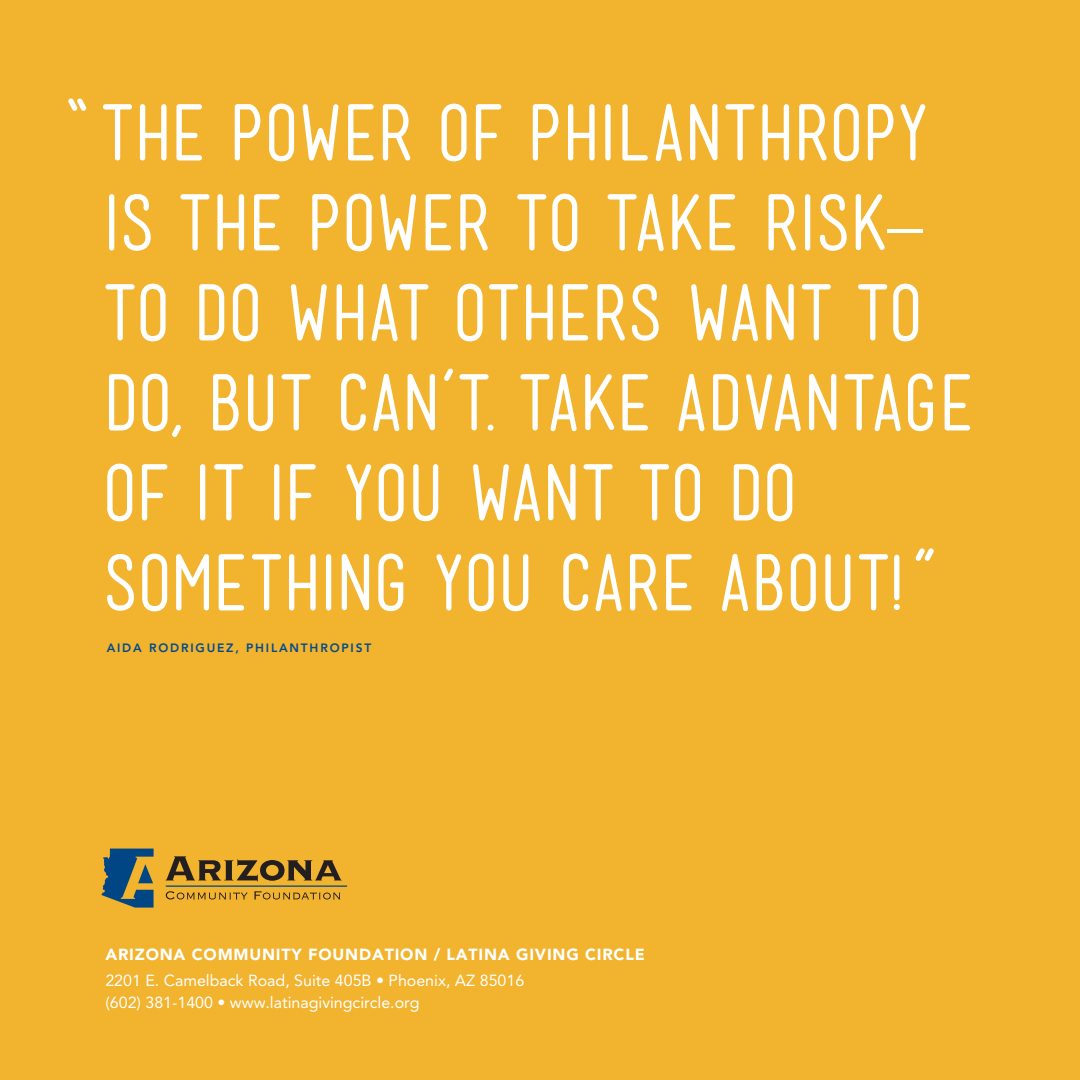
<style>
.page{position:relative;width:1080px;height:1080px;background:#f2b32e}
.page>*{position:absolute;margin:0;border:0;box-sizing:border-box;transform-origin:0 0}
.t1{font:75.8px/90px "Mensch";letter-spacing:-.015em;color:#fff}
.t2{font:16px/22px "Avenir";color:#fff}
.t3{font:900 16px "Avenir";letter-spacing:.05em;color:#fff}
.t4{font:800 12px "Avenir";letter-spacing:.15em;color:#004a8d}
.s1{font-family:"Tee Franklin"}
</style>
<div class="page">
<svg style="left:102px;top:849px;width:52px;height:59px"></svg>
<svg style="left:166px;top:856px;width:176px;height:26px"></svg>
<svg style="left:166px;top:891px;width:82px;height:8px"></svg>
<svg style="left:254px;top:891px;width:86px;height:8px"></svg>
<hr style="left:166px;top:885px;width:181px;height:2px;background:#004685">
<p class="t1" style="left:102px;top:96px;width:874px;text-indent:-56px">“THE POWER OF PHILANTHROPY<br>IS THE POWER TO TAKE RISK<span class="s1">–<br></span>TO DO WHAT OTHERS WANT TO<br>DO, BUT CAN’T. TAKE ADVANTAGE<br>OF IT IF YOU WANT TO DO<br>SOMETHING YOU CARE ABOUT!”</p>
<p class="t4" style="left:107px;top:642px;width:266px">AIDA RODRIGUEZ, PHILANTHROPIST</p>
<p class="t3" style="left:105px;top:947px;width:541px">ARIZONA COMMUNITY FOUNDATION / LATINA GIVING CIRCLE</p>
<p class="t2" style="left:105px;top:971px;width:420px">2201 E. Camelback Road, Suite 405B • Phoenix, AZ 85016 (602) 381-1400 • www.latinagivingcircle.org</p>
</div>
